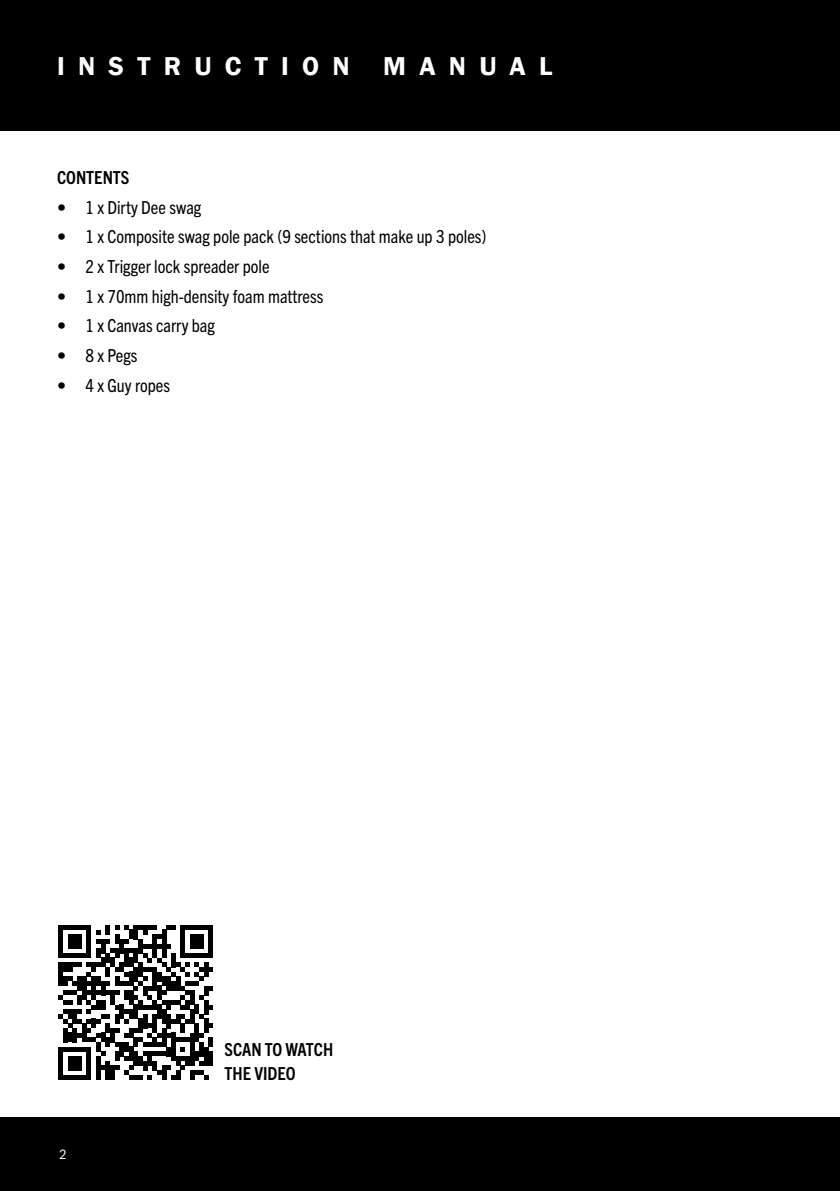
<style>
.page{position:relative;width:840px;height:1191px;background:#fff}
.page>*{position:absolute;margin:0;border:0;box-sizing:border-box;transform-origin:0 0}
.t1{font:600 26.6px "Franklin Gothic";letter-spacing:.5em;color:#fff}
.t2{font:condensed 18px "Trade Gothic Next LT Pro";color:#000}
.t3{font:700 condensed 18px/24px "Trade Gothic Next LT Pro";color:#000}
.t4{font:14px "Franklin Gothic URW Cond";color:#fff}
</style>
<div class="page">
<div style="left:0;top:1117px;width:839px;height:74px;background:#000"></div>
<div style="left:0;top:0;width:839px;height:130px;background:#000"></div>
<svg style="left:58px;top:925px;width:155px;height:154px"></svg>
<div style="left:208px;top:1037px;width:5px;height:9px;background:#000"></div>
<div style="left:208px;top:1051px;width:5px;height:14px;background:#000"></div>
<h1 class="t1" style="left:57px;top:49px;width:496px">INSTRUCTION MANUAL</h1>
<p class="t3" style="left:57px;top:164px;width:74px">CONTENTS</p>
<p class="t2" style="left:57px;top:195px;width:145px">• 1 x Dirty Dee swag</p>
<p class="t2" style="left:57px;top:224px;width:430px">• 1 x Composite swag pole pack (9 sections that make up 3 poles)</p>
<p class="t2" style="left:57px;top:254px;width:214px">• 2 x Trigger lock spreader pole</p>
<p class="t2" style="left:57px;top:284px;width:267px">• 1 x 70mm high-density foam mattress</p>
<p class="t2" style="left:57px;top:313px;width:159px">• 1 x Canvas carry bag</p>
<p class="t2" style="left:57px;top:343px;width:81px">• 8 x Pegs</p>
<p class="t2" style="left:57px;top:373px;width:114px">• 4 x Guy ropes</p>
<p class="t4" style="left:60px;top:1144px;width:9px">2</p>
<p class="t3" style="left:224px;top:1036px;width:110px">SCAN TO WATCH<br>THE VIDEO</p>
</div>
